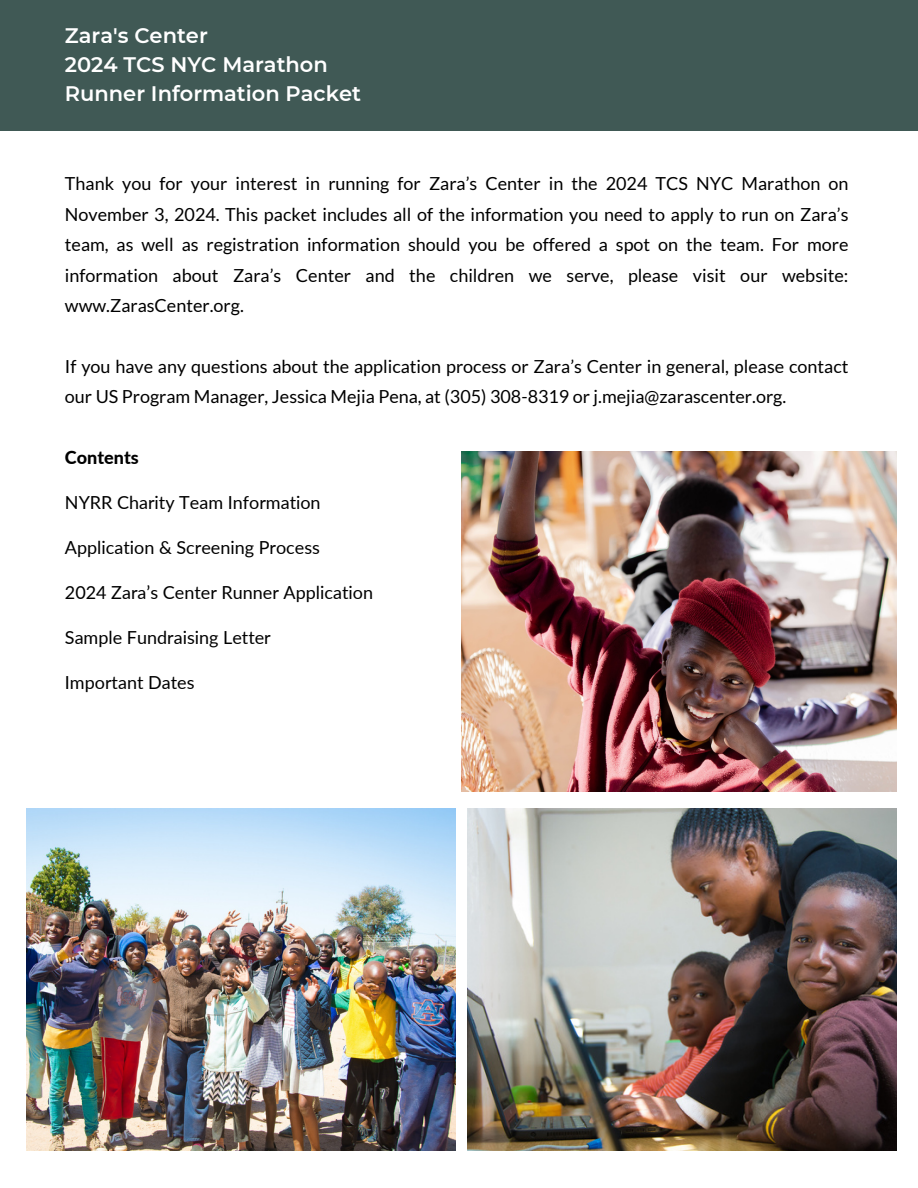
<style>
.page{position:relative;width:918px;height:1188px;background:#fff}
.page>*{position:absolute;margin:0;border:0;box-sizing:border-box;transform-origin:0 0}
.t1{font:600 21px/29.2px "Montserrat";color:#fff}
.t2{font:18px/30.3px "Lato";color:#000;text-align:justify}
.t3{font:800 18px "Lato";color:#000}
</style>
<div class="page">
<img style="left:461px;top:451px;width:436px;height:341px">
<img style="left:26px;top:809px;width:430px;height:342px">
<img style="left:467px;top:809px;width:430px;height:342px">
<div style="left:0;top:0;width:918px;height:131px;background:#405955"></div>
<p class="t1" style="left:65px;top:21px;width:298px">Zara's Center<br>2024 TCS NYC Marathon<br>Runner Information Packet</p>
<p class="t2" style="left:65px;top:168px;width:785px">Thank you for your interest in running for Zara’s Center in the 2024 TCS NYC Marathon on November 3, 2024. This packet includes all of the information you need to apply to run on Zara’s team, as well as registration information should you be offered a spot on the team. For more information about Zara’s Center and the children we serve, please visit our website: www.ZarasCenter.org.</p>
<p class="t2" style="left:65px;top:351px;width:785px">If you have any questions about the application process or Zara’s Center in general, please contact our US Program Manager, Jessica Mejia Pena, at (305) 308-8319 or j.mejia@zarascenter.org.</p>
<h1 class="t3" style="left:65px;top:446px;width:75px">Contents</h1>
<p class="t2" style="left:65px;top:487px;width:257px">NYRR Charity Team Information</p>
<p class="t2" style="left:65px;top:532px;width:257px">Application &amp; Screening Process</p>
<p class="t2" style="left:65px;top:577px;width:310px">2024 Zara’s Center Runner Application</p>
<p class="t2" style="left:65px;top:622px;width:207px">Sample Fundraising Letter</p>
<p class="t2" style="left:65px;top:667px;width:131px">Important Dates</p>
</div>
